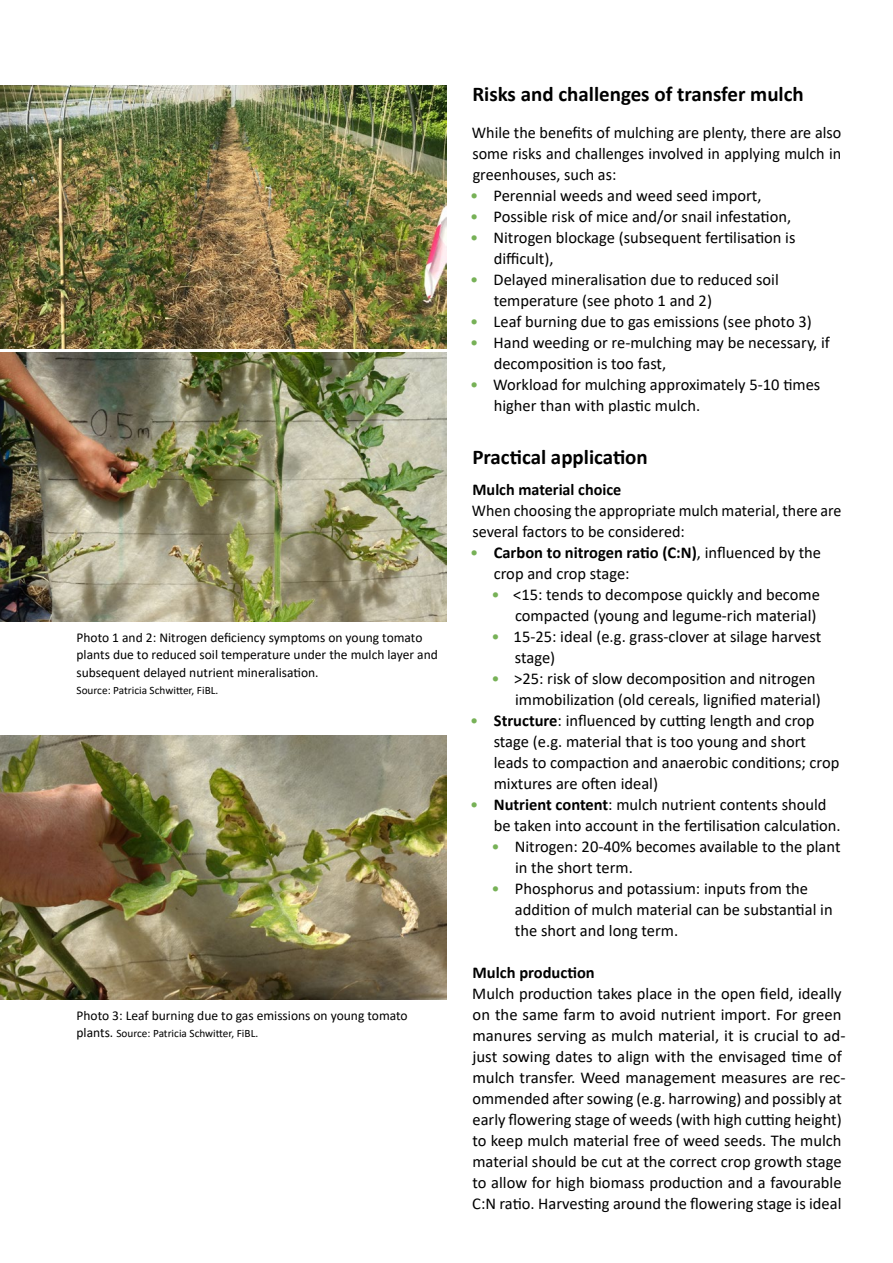
<style>
.page{position:relative;width:893px;height:1263px;background:#fff}
.page>*{position:absolute;margin:0;border:0;box-sizing:border-box;transform-origin:0 0}
.t1{font:700 21px "Calibri";color:#000}
.t2{font:16.5px/21px "Calibri";color:#000}
.t3{font:700 16.5px "Calibri";color:#000}
.t4{font:13.5px/17.2px "Calibri";color:#000}
.t5{font:11.25px "Calibri";color:#000}
.s1{font-size:13.5px}
.s2{color:#77b157}
.s3{font-weight:700}
</style>
<div class="page">
<img style="left:0;top:735px;width:446px;height:264px">
<img style="left:0;top:85px;width:446px;height:263px">
<img style="left:0;top:352px;width:446px;height:269px">
<p class="t4" style="left:77px;top:629px;width:363px">Photo 1 and 2: Nitrogen deficiency symptoms on young tomato plants due to reduced soil temperature under the mulch layer and subsequent delayed nutrient mineralisation.</p>
<p class="t5" style="left:77px;top:682px;width:143px">Source: Patricia Schwitter, FiBL.</p>
<p class="t4" style="left:77px;top:1007px;width:333px">Photo 3: Leaf burning due to gas emissions on young tomato</p>
<p class="t5" style="left:77px;top:1026px;width:183px"><span class="s1">plants.</span> Source: Patricia Schwitter, FiBL.</p>
<p class="t1" style="left:472px;top:79px;width:333px">Risks and challenges of transfer mulch</p>
<p class="t2" style="left:472px;top:122px;width:371px;text-align:justify">While the benefits of mulching are plenty, there are also some risks and challenges involved in applying mulch in greenhouses, such as:</p>
<p class="t2" style="left:470px;top:185px;width:293px"><span class="s2">•</span> Perennial weeds and weed seed import,</p>
<p class="t2" style="left:470px;top:206px;width:323px"><span class="s2">•</span> Possible risk of mice and/or snail infestation,</p>
<p class="t2" style="left:494px;top:227px;width:303px;text-indent:-24px"><span class="s2">•</span> Nitrogen blockage (subsequent fertilisation is difficult),</p>
<p class="t2" style="left:494px;top:269px;width:287px;text-indent:-24px"><span class="s2">•</span> Delayed mineralisation due to reduced soil temperature (see photo 1 and 2)</p>
<p class="t2" style="left:470px;top:311px;width:343px"><span class="s2">•</span> Leaf burning due to gas emissions (see photo 3)</p>
<p class="t2" style="left:494px;top:332px;width:338px;text-indent:-24px"><span class="s2">•</span> Hand weeding or re-mulching may be necessary, if decomposition is too fast,</p>
<p class="t2" style="left:494px;top:374px;width:328px;text-indent:-24px"><span class="s2">•</span> Workload for mulching approximately 5-10 times higher than with plastic mulch.</p>
<p class="t1" style="left:472px;top:442px;width:177px">Practical application</p>
<p class="t3" style="left:472px;top:478px;width:150px">Mulch material choice</p>
<p class="t2" style="left:472px;top:500px;width:371px">When choosing the appropriate mulch material, there are several factors to be considered:</p>
<p class="t2" style="left:494px;top:542px;width:329px;text-indent:-24px"><span class="s2">•</span> <span class="s3">Carbon to nitrogen ratio (C:N)</span>, influenced by the crop and crop stage:</p>
<p class="t2" style="left:491px;top:584px;width:330px;text-align:right"><span class="s2">•</span> &lt;15: tends to decompose quickly and become compacted (young and legume-rich material)</p>
<p class="t2" style="left:515px;top:626px;width:308px;text-indent:-24px"><span class="s2">•</span> 15-25: ideal (e.g. grass-clover at silage harvest stage)</p>
<p class="t2" style="left:515px;top:668px;width:307px;text-indent:-24px"><span class="s2">•</span> &gt;25: risk of slow decomposition and nitrogen immobilization (old cereals, lignified material)</p>
<p class="t2" style="left:494px;top:710px;width:347px;text-indent:-24px"><span class="s2">•</span> <span class="s3">Structure</span>: influenced by cutting length and crop stage (e.g. material that is too young and short leads to compaction and anaerobic conditions; crop mixtures are often ideal)</p>
<p class="t2" style="left:494px;top:794px;width:348px;text-indent:-24px"><span class="s2">•</span> <span class="s3">Nutrient content</span>: mulch nutrient contents should be taken into account in the fertilisation calculation.</p>
<p class="t2" style="left:515px;top:836px;width:327px;text-indent:-24px"><span class="s2">•</span> Nitrogen: 20-40% becomes available to the plant in the short term.</p>
<p class="t2" style="left:515px;top:878px;width:319px;text-indent:-23px"><span class="s2">•</span> Phosphorus and potassium: inputs from the addition of mulch material can be substantial in the short and long term.</p>
<p class="t3" style="left:472px;top:961px;width:124px">Mulch production</p>
<p class="t2" style="left:472px;top:983px;width:375px">Mulch production takes place in the open field, ideally on the same farm to avoid nutrient import. For green manures serving as mulch material, it is crucial to ad&shy;just sowing dates to align with the envisaged time of mulch transfer. Weed management measures are rec&shy;ommended after sowing (e.g. harrowing) and possibly at early flowering stage of weeds (with high cutting height) to keep mulch material free of weed seeds. The mulch material should be cut at the correct crop growth stage to allow for high biomass production and a favourable C:N ratio. Harvesting around the flowering stage is ideal</p>
</div>
